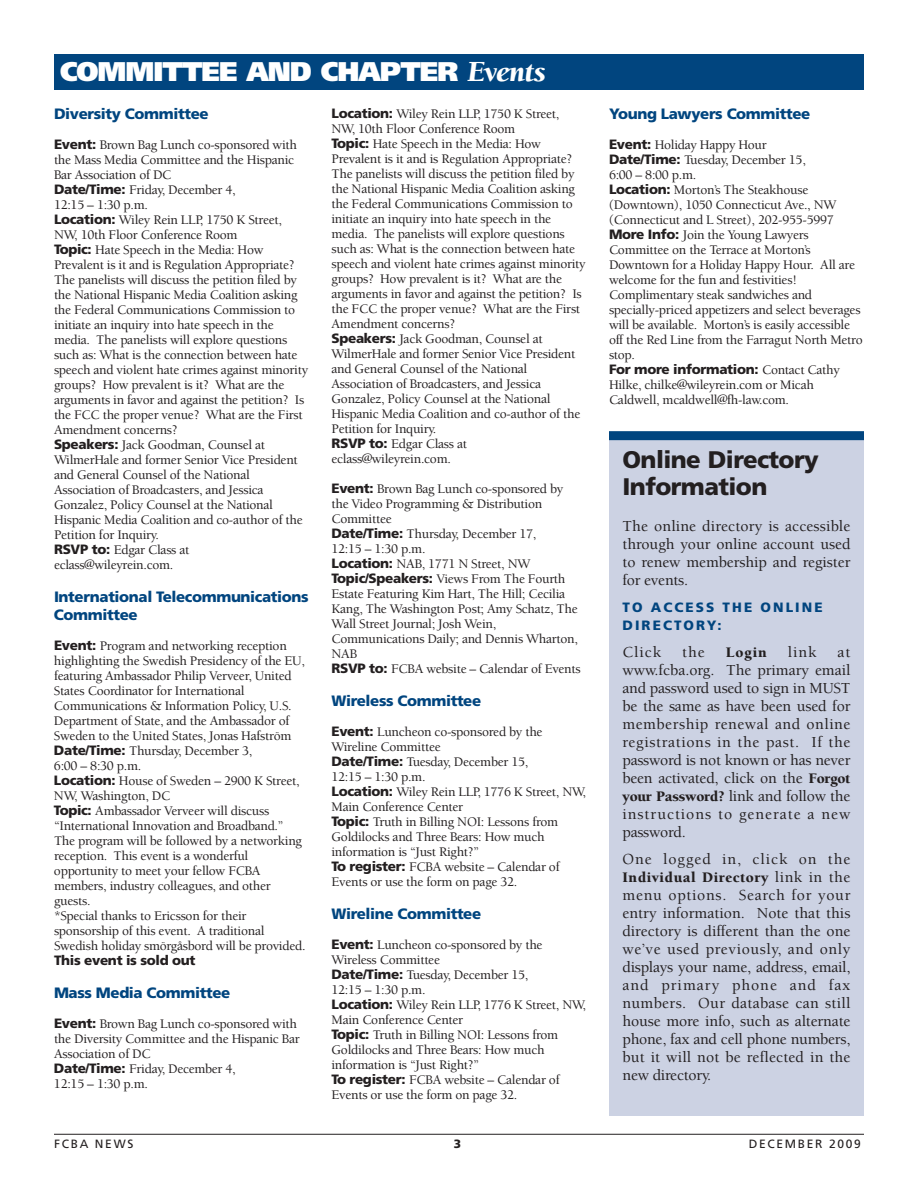
<style>
.page{position:relative;width:918px;height:1188px;background:#fff}
.page>*{position:absolute;margin:0;border:0;box-sizing:border-box;transform-origin:0 0}
.t1{font:900 27px "Frutiger";letter-spacing:-.035em;color:#fff}
.t2{font:900 24px/27px "Frutiger";letter-spacing:-.025em;color:#231f20}
.t3{font:500 15.75px/18px "Berkeley";letter-spacing:-.005em;color:#231f20;text-align:justify}
.t4{font:500 15.75px "Berkeley";letter-spacing:.06em;color:#231f20}
.t5{font:900 15px/18px "Frutiger";letter-spacing:-.025em;color:#01457f}
.t6{font:900 15px "Berkeley";letter-spacing:.035em;color:#231f20}
.t7{font:500 13.5px/15px "Berkeley";letter-spacing:-.02em;color:#231f20}
.t8{font:900 13.5px "Frutiger";letter-spacing:-.025em;color:#231f20}
.t9{font:900 13.5px/18px "Frutiger";letter-spacing:.155em;color:#01457f}
.t10{font:12px "Frutiger";letter-spacing:.14em;color:#231f20}
.t11{font:900 12px "Frutiger";color:#231f20}
.s1{font-family:"Berkeley";font-style:italic;font-size:30px}
.s2{font-family:"Frutiger";font-weight:900}
.s3{font-family:"Berkeley";font-weight:500}
.s4{font-weight:900;font-size:15px}
.s5{font-weight:500;font-size:15.75px}
</style>
<div class="page">
<hr style="left:54px;top:1134px;width:810px;height:1px;background:#231f20">
<div style="left:54px;top:54px;width:810px;height:36px;background:#01457f"></div>
<div style="left:609px;top:436px;width:255px;height:680px;background:#ccd2e3"></div>
<div style="left:609px;top:431px;width:255px;height:9px;background:#01457f"></div>
<h1 class="t1" style="left:60px;top:61px;width:488px">COMMITTEE AND CHAPTER <span class="s1">Events</span></h1>
<p class="t5" style="left:54px;top:106px;width:156px">Diversity Committee</p>
<p class="t7" style="left:54px;top:139px;width:256px"><span class="s2">Event:</span> Brown Bag Lunch co-sponsored with the Mass Media Committee and the Hispanic Bar Association of DC<br><span class="s2">Date/Time:</span> Friday, December 4,<br>12:15 – 1:30 p.m.<br><span class="s2">Location:</span> Wiley Rein LLP, 1750 K Street, NW, 10th Floor Conference Room<br><span class="s2">Topic:</span> Hate Speech in the Media: How Prevalent is it and is Regulation Appropriate?<br>The panelists will discuss the petition filed by the National Hispanic Media Coalition asking the Federal Communications Commission to initiate an inquiry into hate speech in the media. The panelists will explore questions such as: What is the connection between hate speech and violent hate crimes against minority groups? How prevalent is it? What are the arguments in favor and against the petition? Is the FCC the proper venue? What are the First Amendment concerns?<br><span class="s2">Speakers:</span> Jack Goodman, Counsel at WilmerHale and former Senior Vice President and General Counsel of the National Association of Broadcasters, and Jessica Gonzalez, Policy Counsel at the National Hispanic Media Coalition and co-author of the Petition for Inquiry.<br><span class="s2">RSVP to:</span> Edgar Class at eclass@wileyrein.com.</p>
<p class="t5" style="left:54px;top:589px;width:256px">International Telecommunications<br>Committee</p>
<p class="t7" style="left:54px;top:640px;width:253px"><span class="s2">Event:</span> Program and networking reception highlighting the Swedish Presidency of the EU, featuring Ambassador Philip Verveer, United States Coordinator for International Communications &amp; Information Policy, U.S.<br>Department of State, and the Ambassador of Sweden to the United States, Jonas Hafström <span class="s2">Date/Time:</span> Thursday, December 3,<br>6:00 – 8:30 p.m.<br><span class="s2">Location:</span> House of Sweden – 2900 K Street, NW, Washington, DC<br><span class="s2">Topic:</span> Ambassador Verveer will discuss “International Innovation and Broadband.” The program will be followed by a networking reception. This event is a wonderful opportunity to meet your fellow FCBA members, industry colleagues, and other guests.<br>*Special thanks to Ericsson for their sponsorship of this event. A traditional Swedish holiday smörgåsbord will be provided.</p>
<p class="t8" style="left:54px;top:955px;width:143px">This event is sold out</p>
<p class="t5" style="left:54px;top:985px;width:178px">Mass Media Committee</p>
<p class="t7" style="left:54px;top:1018px;width:247px"><span class="s2">Event:</span> Brown Bag Lunch co-sponsored with the Diversity Committee and the Hispanic Bar<br>Association of DC<br><span class="s2">Date/Time:</span> Friday, December 4,<br>12:15 – 1:30 p.m.</p>
<p class="t7" style="left:331px;top:108px;width:256px"><span class="s2">Location:</span> Wiley Rein LLP, 1750 K Street, NW, 10th Floor Conference Room<br><span class="s2">Topic:</span> Hate Speech in the Media: How Prevalent is it and is Regulation Appropriate?<br>The panelists will discuss the petition filed by the National Hispanic Media Coalition asking the Federal Communications Commission to initiate an inquiry into hate speech in the media. The panelists will explore questions such as: What is the connection between hate speech and violent hate crimes against minority groups? How prevalent is it? What are the arguments in favor and against the petition? Is the FCC the proper venue? What are the First Amendment concerns?<br><span class="s2">Speakers:</span> Jack Goodman, Counsel at WilmerHale and former Senior Vice President and General Counsel of the National Association of Broadcasters, and Jessica Gonzalez, Policy Counsel at the National Hispanic Media Coalition and co-author of the Petition for Inquiry.<br><span class="s2">RSVP to:</span> Edgar Class at eclass@wileyrein.com.</p>
<p class="t7" style="left:331px;top:483px;width:251px"><span class="s2">Event:</span> Brown Bag Lunch co-sponsored by the Video Programming &amp; Distribution<br>Committee<br><span class="s2">Date/Time:</span> Thursday, December 17,<br>12:15 – 1:30 p.m.<br><span class="s2">Location:</span> NAB, 1771 N Street, NW<br><span class="s2">Topic/Speakers:</span> Views From The Fourth<br>Estate Featuring Kim Hart, The Hill; Cecilia<br>Kang, The Washington Post; Amy Schatz, The<br>Wall Street Journal; Josh Wein,<br>Communications Daily; and Dennis Wharton,<br>NAB<br><span class="s2">RSVP to:</span> FCBA website – Calendar of Events</p>
<p class="t5" style="left:332px;top:693px;width:151px">Wireless Committee</p>
<p class="t7" style="left:331px;top:726px;width:256px"><span class="s2">Event:</span> Luncheon co-sponsored by the<br>Wireline Committee<br><span class="s2">Date/Time:</span> Tuesday, December 15,<br>12:15 – 1:30 p.m.<br><span class="s2">Location:</span> Wiley Rein LLP, 1776 K Street, NW,<br>Main Conference Center<br><span class="s2">Topic:</span> Truth in Billing NOI: Lessons from<br>Goldilocks and Three Bears: How much information is “Just Right?”<br><span class="s2">To register:</span> FCBA website – Calendar of<br>Events or use the form on page 32.</p>
<p class="t5" style="left:332px;top:906px;width:151px">Wireline Committee</p>
<p class="t7" style="left:331px;top:939px;width:256px"><span class="s2">Event:</span> Luncheon co-sponsored by the<br>Wireless Committee<br><span class="s2">Date/Time:</span> Tuesday, December 15,<br>12:15 – 1:30 p.m.<br><span class="s2">Location:</span> Wiley Rein LLP, 1776 K Street, NW,<br>Main Conference Center<br><span class="s2">Topic:</span> Truth in Billing NOI: Lessons from<br>Goldilocks and Three Bears: How much information is “Just Right?”<br><span class="s2">To register:</span> FCBA website – Calendar of<br>Events or use the form on page 32.</p>
<p class="t5" style="left:609px;top:106px;width:203px">Young Lawyers Committee</p>
<p class="t7" style="left:609px;top:139px;width:255px"><span class="s2">Event:</span> Holiday Happy Hour<br><span class="s2">Date/Time:</span> Tuesday, December 15,<br>6:00 – 8:00 p.m.<br><span class="s2">Location:</span> Morton’s The Steakhouse (Downtown), 1050 Connecticut Ave., NW (Connecticut and L Street), 202-955-5997<br><span class="s2">More Info:</span> Join the Young Lawyers Committee on the Terrace at Morton’s Downtown for a Holiday Happy Hour. All are welcome for the fun and festivities!<br>Complimentary steak sandwiches and specially-priced appetizers and select beverages will be available. Morton’s is easily accessible off the Red Line from the Farragut North Metro stop.</p>
<p class="t8" style="left:609px;top:364px;width:232px">For more information: <span class="s3">Contact Cathy</span></p>
<p class="t7" style="left:609px;top:379px;width:206px">Hilke, chilke@wileyrein.com or Micah<br>Caldwell, mcaldwell@fh-law.com.</p>
<h2 class="t2" style="left:623px;top:448px;width:198px">Online Directory<br>Information</h2>
<p class="t3" style="left:623px;top:518px;width:229px">The online directory is accessible through your online account used to renew membership and register for events.</p>
<p class="t9" style="left:623px;top:599px;width:202px">TO ACCESS THE ONLINE<br>DIRECTORY:</p>
<p class="t3" style="left:623px;top:644px;width:40px">Click</p>
<p class="t3" style="left:682px;top:644px;width:24px">the</p>
<p class="t6" style="left:726px;top:646px;width:42px">Login</p>
<p class="t3" style="left:788px;top:644px;width:30px">link</p>
<p class="t3" style="left:623px;top:644px;width:230px;text-indent:215px">at www.fcba.org. The primary email and password used to sign in MUST be the same as have been used for membership renewal and online registrations in the past. If the password is not known or has never been activated, click on the <span class="s4">Forgot your Password?</span> link and follow the instructions to generate a new password.</p>
<p class="t4" style="left:623px;top:853px;width:229px">One logged in, click on the</p>
<p class="t6" style="left:623px;top:871px;width:230px">Individual Directory <span class="s5">link in the</span></p>
<p class="t3" style="left:623px;top:887px;width:230px">menu options. Search for your entry information. Note that this directory is different than the one we’ve used previously, and only displays your name, address, email, and primary phone and fax numbers. Our database can still house more info, such as alternate phone, fax and cell phone numbers, but it will not be reflected in the new directory.</p>
<p class="t10" style="left:54px;top:1139px;width:81px">FCBA NEWS</p>
<p class="t11" style="left:454px;top:1139px;width:9px">3</p>
<p class="t10" style="left:749px;top:1139px;width:114px">DECEMBER 2009</p>
</div>
